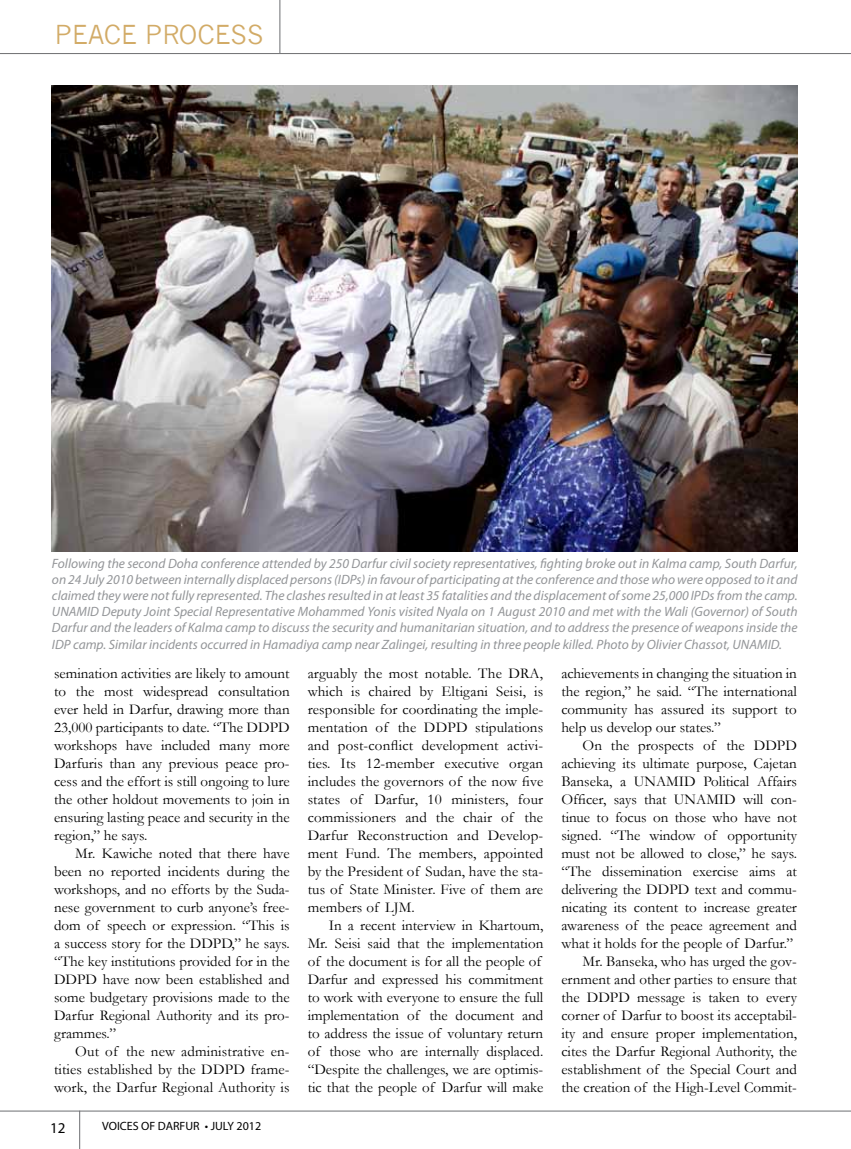
<style>
.page{position:relative;width:851px;height:1149px;background:#fff}
.page>*{position:absolute;margin:0;border:0;box-sizing:border-box;transform-origin:0 0}
.t1{font:25.5px "News Gothic";color:#d2ab67}
.t2{font:15px/18px "Garamond";color:#000;text-align:justify}
.t3{font:15px "Myriad Pro";color:#000}
.t4{font:italic 13.5px/16.2px "Myriad Pro";color:#939598;text-align:justify}
.t5{font:12px "Myriad Pro";color:#000}
</style>
<div class="page">
<hr style="left:0;top:1110px;width:850px;height:1px;background:#6d6e71">
<hr style="left:79px;top:1110px;width:1px;height:38px;background:#6d6e71">
<hr style="left:279px;top:0;width:1px;height:53px;background:#6d6e71">
<hr style="left:0;top:53px;width:850px;height:1px;background:#6d6e71">
<img style="left:52px;top:85px;width:745px;height:466px">
<h1 class="t1" style="left:55px;top:20px;width:210px">PEACE PROCESS</h1>
<p class="t4" style="left:52px;top:554px;width:747px">Following the second Doha conference attended by 250 Darfur civil society representatives, fighting broke out in Kalma camp, South Darfur, on 24 July 2010 between internally displaced persons (IDPs) in favour of participating at the conference and those who were opposed to it and claimed they were not fully represented. The clashes resulted in at least 35 fatalities and the displacement of some 25,000 IPDs from the camp.<br>UNAMID Deputy Joint Special Representative Mohammed Yonis visited Nyala on 1 August 2010 and met with the Wali (Governor) of South Darfur and the leaders of Kalma camp to discuss the security and humanitarian situation, and to address the presence of weapons inside the IDP camp. Similar incidents occurred in Hamadiya camp near Zalingei, resulting in three people killed. Photo by Olivier Chassot, UNAMID.</p>
<p class="t2" style="left:54px;top:663px;width:237px">semination activities are likely to amount to the most widespread consultation ever held in Darfur, drawing more than 23,000 participants to date. “The DDPD workshops have included many more Darfuris than any previous peace pro&shy;cess and the effort is still ongoing to lure the other holdout movements to join in ensuring lasting peace and security in the region,” he says.</p>
<p class="t2" style="left:54px;top:843px;width:237px;text-indent:21px">Mr. Kawiche noted that there have been no reported incidents during the workshops, and no efforts by the Suda&shy;nese government to curb anyone’s free&shy;dom of speech or expression. “This is a success story for the DDPD,” he says. “The key institutions provided for in the DDPD have now been established and some budgetary provisions made to the Darfur Regional Authority and its pro&shy;grammes.”</p>
<p class="t2" style="left:54px;top:1041px;width:237px;text-indent:21px">Out of the new administrative en&shy;tities established by the DDPD frame&shy;work, the Darfur Regional Authority is</p>
<p class="t3" style="left:50px;top:1117px;width:17px">12</p>
<p class="t5" style="left:102px;top:1118px;width:161px">VOICES OF DARFUR • JULY 2012</p>
<p class="t2" style="left:307px;top:663px;width:237px">arguably the most notable. The DRA, which is chaired by Eltigani Seisi, is responsible for coordinating the imple&shy;mentation of the DDPD stipulations and post-conflict development activi&shy;ties. Its 12-member executive organ includes the governors of the now five states of Darfur, 10 ministers, four commissioners and the chair of the Darfur Reconstruction and Develop&shy;ment Fund. The members, appointed by the President of Sudan, have the sta&shy;tus of State Minister. Five of them are members of LJM.</p>
<p class="t2" style="left:307px;top:915px;width:237px;text-align:left;text-indent:21px">In a recent interview in Khartoum, Mr. Seisi said that the implementation of the document is for all the people of Darfur and expressed his commitment to work with everyone to ensure the full implementation of the document and to address the issue of voluntary return of those who are internally displaced. “Despite the challenges, we are optimis&shy;tic that the people of Darfur will make</p>
<p class="t2" style="left:561px;top:663px;width:237px">achievements in changing the situation in the region,” he said. “The international community has assured its support to help us develop our states.”</p>
<p class="t2" style="left:561px;top:735px;width:237px;text-align:right">On the prospects of the DDPD achieving its ultimate purpose, Cajetan Banseka, a UNAMID Political Affairs Officer, says that UNAMID will con&shy;tinue to focus on those who have not signed. “The window of opportunity must not be allowed to close,” he says. “The dissemination exercise aims at delivering the DDPD text and commu&shy;nicating its content to increase greater awareness of the peace agreement and what it holds for the people of Darfur.” Mr. Banseka, who has urged the gov&shy;ernment and other parties to ensure that the DDPD message is taken to every corner of Darfur to boost its acceptabil&shy;ity and ensure proper implementation, cites the Darfur Regional Authority, the establishment of the Special Court and the creation of the High-Level Commit-</p>
</div>
